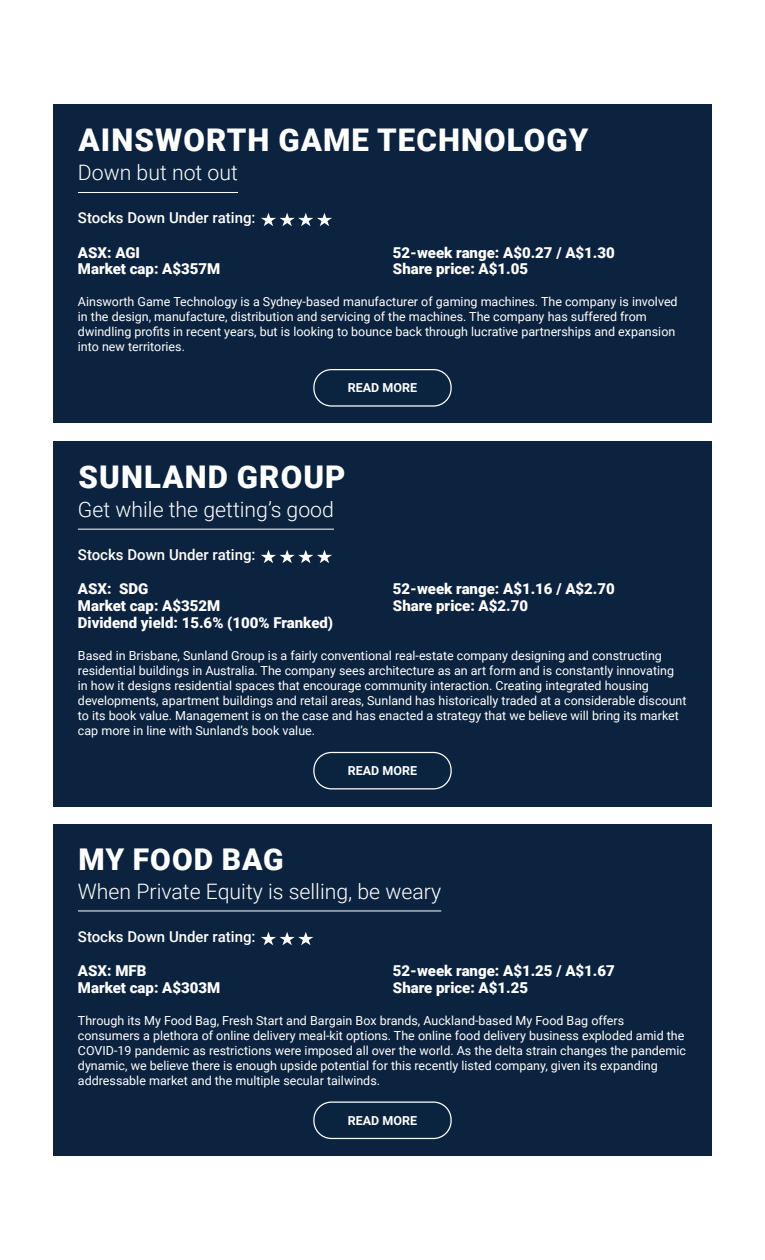
<style>
.page{position:relative;width:765px;height:1260px;background:#fff}
.page>*{position:absolute;margin:0;border:0;box-sizing:border-box;transform-origin:0 0}
.t1{font:900 31.25px "Roboto";letter-spacing:.035em;color:#fff}
.t2{font:900 30px "Roboto";letter-spacing:.035em;color:#fff}
.t3{font:300 21.25px "Roboto";color:#fff}
.t4{font:900 15px "Roboto";color:#fff}
.t5{font:500 15px "Roboto";color:#fff}
.t6{font:12.5px/15px "Roboto";color:#fff}
.t7{font:700 12.5px "Roboto";color:#fff}
</style>
<div class="page">
<div style="left:53px;top:824px;width:659px;height:332px;background:#0c233f"></div>
<hr style="left:78px;top:911px;width:363px;height:1px;background:#fff">
<div style="left:313px;top:1101px;width:139px;height:38px;border:1px solid #fff;border-radius:18px"></div>
<svg style="left:261px;top:932px;width:52px;height:13px"></svg>
<div style="left:53px;top:441px;width:659px;height:365px;background:#0c233f"></div>
<hr style="left:78px;top:529px;width:256px;height:1px;background:#fff">
<div style="left:313px;top:752px;width:139px;height:37px;border:1px solid #fff;border-radius:18px"></div>
<svg style="left:261px;top:550px;width:71px;height:13px"></svg>
<div style="left:53px;top:104px;width:659px;height:319px;background:#0c233f"></div>
<hr style="left:78px;top:192px;width:160px;height:1px;background:#fff">
<div style="left:313px;top:369px;width:139px;height:38px;border:1px solid #fff;border-radius:18px"></div>
<svg style="left:261px;top:213px;width:71px;height:13px"></svg>
<h1 class="t1" style="left:79px;top:118px;width:512px">AINSWORTH GAME TECHNOLOGY</h1>
<h3 class="t3" style="left:78px;top:158px;width:162px">Down but not out</h3>
<p class="t5" style="left:78px;top:207px;width:179px">Stocks Down Under rating:</p>
<p class="t4" style="left:78px;top:242px;width:64px">ASX: AGI</p>
<p class="t4" style="left:393px;top:242px;width:223px">52-week range: A$0.27 / A$1.30</p>
<p class="t4" style="left:78px;top:259px;width:144px">Market cap: A$357M</p>
<p class="t4" style="left:393px;top:259px;width:137px">Share price: A$1.05</p>
<p class="t6" style="left:78px;top:294px;width:601px">Ainsworth Game Technology is a Sydney-based manufacturer of gaming machines. The company is involved in the design, manufacture, distribution and servicing of the machines. The company has suffered from dwindling profits in recent years, but is looking to bounce back through lucrative partnerships and expansion into new territories.</p>
<p class="t7" style="left:348px;top:379px;width:71px">READ MORE</p>
<h1 class="t1" style="left:79px;top:455px;width:269px">SUNLAND GROUP</h1>
<h3 class="t3" style="left:78px;top:495px;width:258px">Get while the getting’s good</h3>
<p class="t5" style="left:78px;top:544px;width:179px">Stocks Down Under rating:</p>
<p class="t4" style="left:78px;top:578px;width:72px">ASX: SDG</p>
<p class="t4" style="left:393px;top:578px;width:223px">52-week range: A$1.16 / A$2.70</p>
<p class="t4" style="left:78px;top:595px;width:144px">Market cap: A$352M</p>
<p class="t4" style="left:393px;top:595px;width:137px">Share price: A$2.70</p>
<p class="t4" style="left:78px;top:612px;width:257px">Dividend yield: 15.6% (100% Franked)</p>
<p class="t6" style="left:78px;top:647px;width:610px">Based in Brisbane, Sunland Group is a fairly conventional real-estate company designing and constructing residential buildings in Australia. The company sees architecture as an art form and is constantly innovating in how it designs residential spaces that encourage community interaction. Creating integrated housing developments, apartment buildings and retail areas, Sunland has historically traded at a considerable discount to its book value. Management is on the case and has enacted a strategy that we believe will bring its market cap more in line with Sunland’s book value.</p>
<p class="t7" style="left:348px;top:762px;width:71px">READ MORE</p>
<h2 class="t2" style="left:78px;top:838px;width:207px">MY FOOD BAG</h2>
<h3 class="t3" style="left:78px;top:876px;width:365px">When Private Equity is selling, be weary</h3>
<p class="t5" style="left:78px;top:926px;width:179px">Stocks Down Under rating:</p>
<p class="t4" style="left:78px;top:960px;width:70px">ASX: MFB</p>
<p class="t4" style="left:393px;top:960px;width:223px">52-week range: A$1.25 / A$1.67</p>
<p class="t4" style="left:78px;top:977px;width:144px">Market cap: A$303M</p>
<p class="t4" style="left:393px;top:977px;width:137px">Share price: A$1.25</p>
<p class="t6" style="left:78px;top:1012px;width:610px">Through its My Food Bag, Fresh Start and Bargain Box brands, Auckland-based My Food Bag offers consumers a plethora of online delivery meal-kit options. The online food delivery business exploded amid the COVID-19 pandemic as restrictions were imposed all over the world. As the delta strain changes the pandemic dynamic, we believe there is enough upside potential for this recently listed company, given its expanding addressable market and the multiple secular tailwinds.</p>
<p class="t7" style="left:348px;top:1112px;width:71px">READ MORE</p>
</div>
